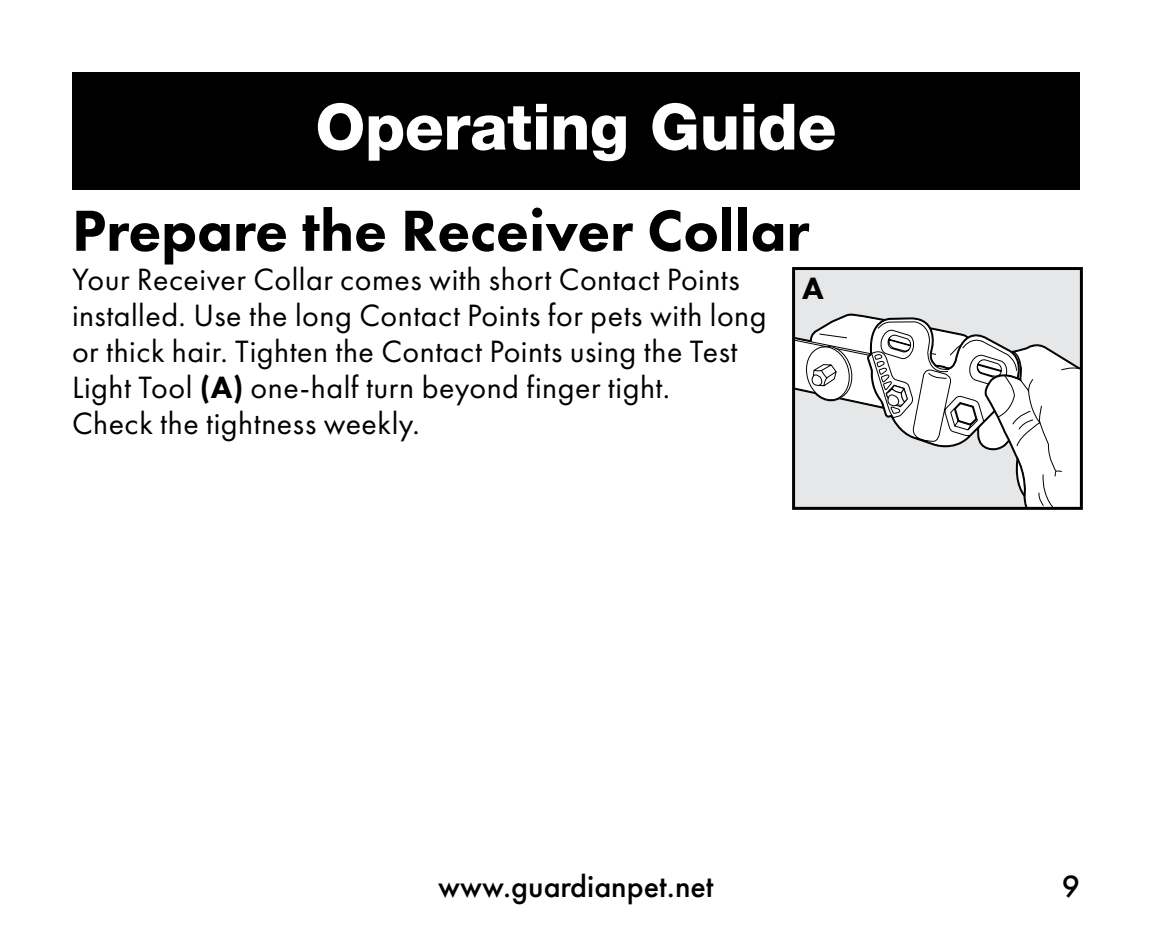
<style>
.page{position:relative;width:1152px;height:936px;background:#fff}
.page>*{position:absolute;margin:0;border:0;box-sizing:border-box;transform-origin:0 0}
.t1{font:800 64px "Helvetica Neue LT Std";letter-spacing:-.01em;color:#fff}
.t2{font:60px "Futura PT Heavy";color:#000}
.t3{font:32px/36px "Futura PT Book";letter-spacing:.015em;color:#000}
.t4{font:32px "Futura PT Medium";color:#000}
.t5{font:32px "Futura PT Heavy";color:#000}
.s1{font-family:"Futura PT Heavy"}
</style>
<div class="page">
<div style="left:72px;top:72px;width:1008px;height:117px;background:#000"></div>
<div style="left:794px;top:269px;width:287px;height:239px;background:#e6e7e8"></div>
<svg style="left:796px;top:313px;width:283px;height:193px"></svg>
<div style="left:792px;top:267px;width:291px;height:243px;border:3px solid #000"></div>
<h1 class="t1" style="left:315px;top:89px;width:523px">Operating Guide</h1>
<h2 class="t2" style="left:72px;top:192px;width:739px">Prepare the Receiver Collar</h2>
<p class="t3" style="left:72px;top:262px;width:696px">Your Receiver Collar comes with short Contact Points installed. Use the long Contact Points for pets with long or thick hair. Tighten the Contact Points using the Test Light Tool <span class="s1">(A)</span> one-half turn beyond finger tight.<br>Check the tightness weekly.</p>
<p class="t5" style="left:802px;top:268px;width:23px">A</p>
<p class="t4" style="left:438px;top:867px;width:277px">www.guardianpet.net</p>
<p class="t4" style="left:1062px;top:867px;width:20px">9</p>
</div>
